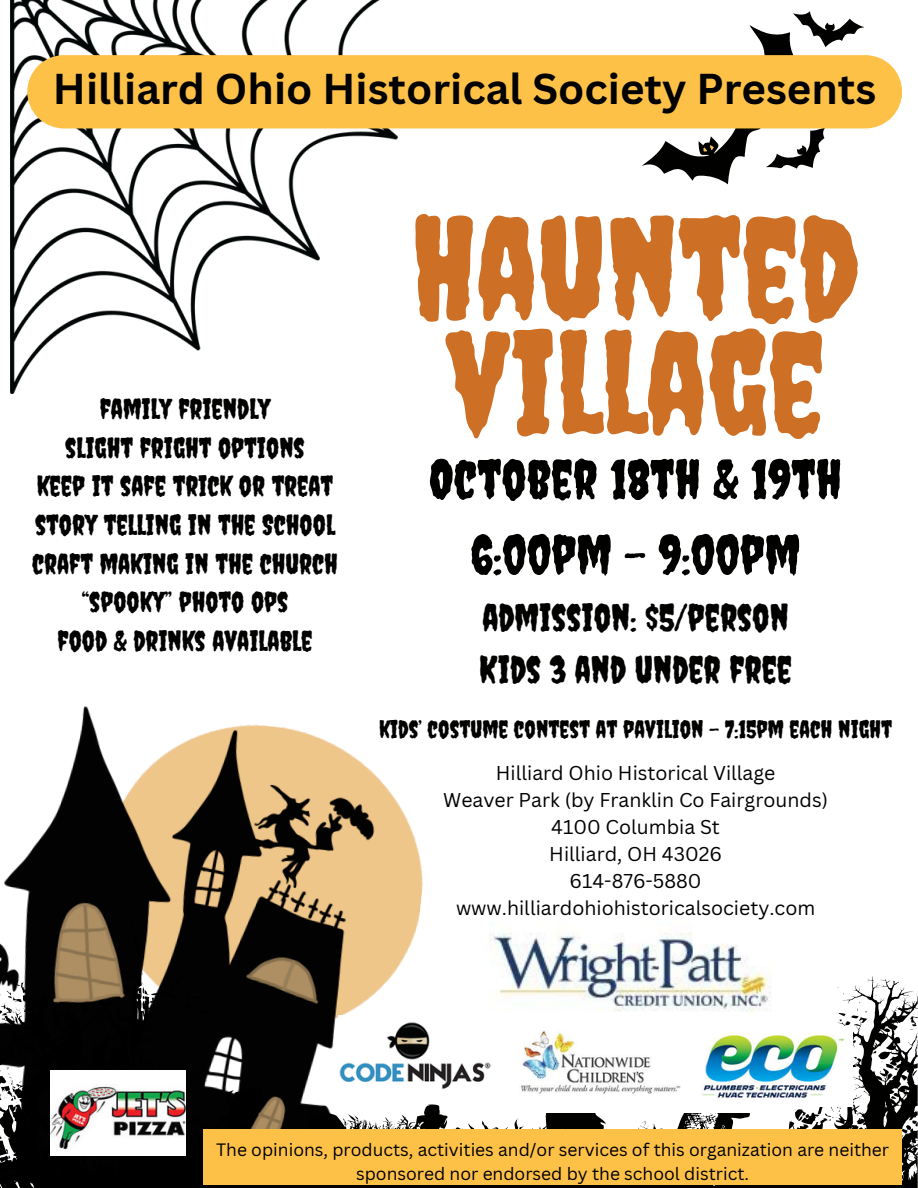
<style>
.page{position:relative;width:918px;height:1188px;background:#fff}
.page>*{position:absolute;margin:0;border:0;box-sizing:border-box;transform-origin:0 0}
.t1{font:141.15px/114.8px "Creepster";color:#cd6f25}
.t2{font:54px/75.3px "Creepster";color:#010100;text-align:center}
.t3{font:700 42px "Canva Sans";color:#010100}
.t4{font:37.5px/51.8px "Creepster";color:#010100}
.t5{font:28.05px/38.7px "Creepster";color:#010100;text-align:center}
.t6{font:24.45px "Creepster";color:#010100}
.t7{font:19.5px/27px "Canva Sans";color:#010100;text-align:center}
.t8{font:17.4px/23.7px "Canva Sans";color:#000;text-align:center}
</style>
<div class="page">
<svg style="left:438px;top:933px;width:480px;height:255px"></svg>
<img style="left:0;top:706px;width:438px;height:482px">
<img style="left:11px;top:0;width:418px;height:394px">
<svg style="left:641px;top:12px;width:230px;height:172px"></svg>
<div style="left:27px;top:55px;width:875px;height:73px;background:#fdc148"></div>
<img style="left:50px;top:1070px;width:135px;height:86px">
<img style="left:490px;top:932px;width:281px;height:181px">
<img style="left:338px;top:1016px;width:154px;height:81px">
<img style="left:694px;top:1026px;width:158px;height:80px">
<img style="left:507px;top:1026px;width:187px;height:72px">
<div style="left:204px;top:1129px;width:698px;height:55px;background:#fdc148"></div>
<h5 class="t3" style="left:53px;top:59px;width:825px">Hilliard Ohio Historical Society Presents</h5>
<p class="t5" style="left:32px;top:389px;width:307px">FAMILY FRIENDLY<br>SLIGHT FRIGHT OPTIONS<br>KEEP IT SAFE TRICK OR TREAT<br>STORY TELLING IN THE SCHOOL<br>CRAFT MAKING IN THE CHURCH “SPOOKY” PHOTO OPS<br>FOOD &amp; DRINKS AVAILABLE</p>
<p class="t1" style="left:412px;top:210px;width:449px">HAUNTED<br>VILLAGE</p>
<p class="t2" style="left:429px;top:441px;width:414px">OCTOBER 18TH &amp; 19TH<br>6:00PM - 9:00PM</p>
<p class="t4" style="left:479px;top:592px;width:314px">ADMISSION: $5/PERSON<br>KIDS 3 AND UNDER FREE</p>
<p class="t6" style="left:379px;top:715px;width:515px">KIDS’ COSTUME CONTEST AT PAVILION - 7:15PM EACH NIGHT</p>
<h6 class="t7" style="left:443px;top:759px;width:386px">Hilliard Ohio Historical Village<br>Weaver Park (by Franklin Co Fairgrounds)<br>4100 Columbia St<br>Hilliard, OH 43026<br>614-876-5880 www.hilliardohiohistoricalsociety.com</h6>
<p class="t8" style="left:216px;top:1137px;width:675px">The opinions, products, activities and/or services of this organization are neither sponsored nor endorsed by the school district.</p>
</div>
